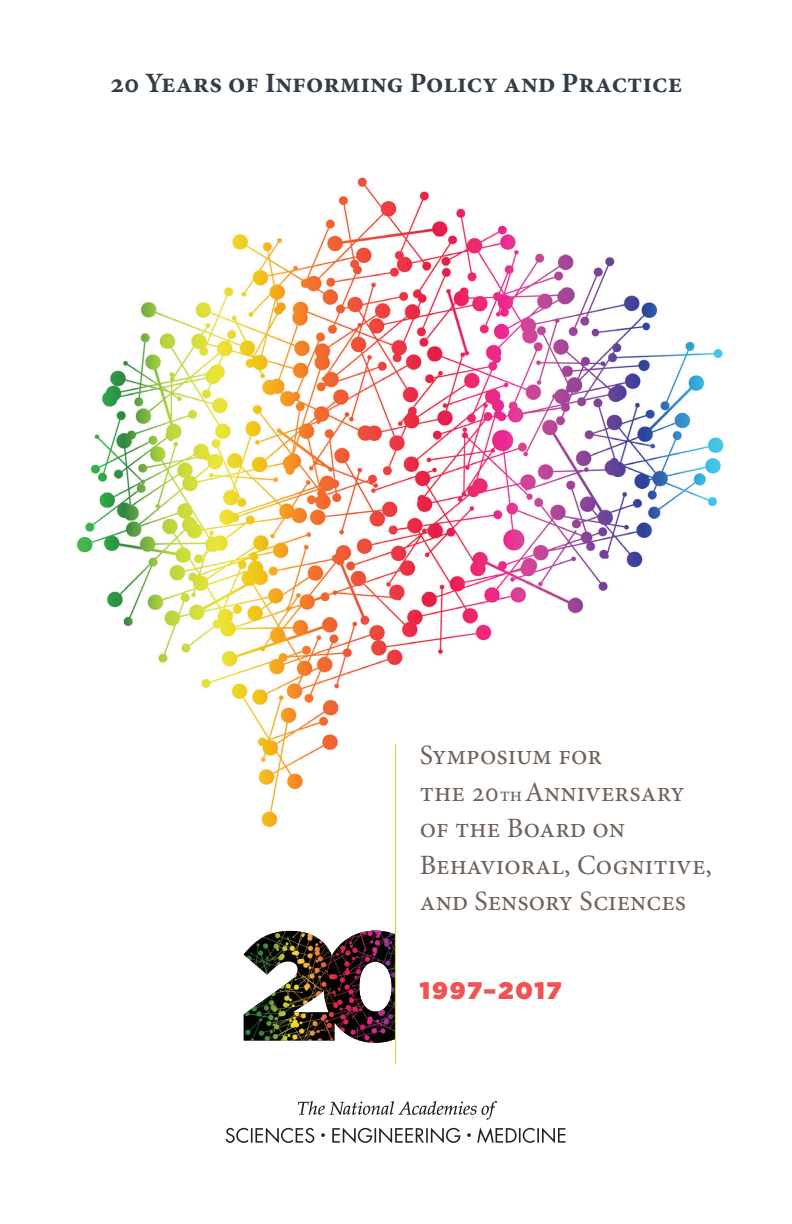
<style>
.page{position:relative;width:792px;height:1224px;background:#fff}
.page>*{position:absolute;margin:0;border:0;box-sizing:border-box;transform-origin:0 0}
.t1{font:28px/36.4px "Minion Pro";color:#6f6259}
.t2{font:700 28px "Minion Pro";color:#323d47}
.t3{font:900 24px "Gotham";letter-spacing:.085em;color:#f05353}
.s1{font-size:20px}
</style>
<div class="page">
<img style="left:77px;top:177px;width:647px;height:674px">
<img style="left:244px;top:931px;width:151px;height:112px">
<hr style="left:395px;top:744px;width:1px;height:320px;background:#c9db3c">
<svg style="left:298px;top:1101px;width:199px;height:19px"></svg>
<svg style="left:226px;top:1127px;width:340px;height:16px"></svg>
<p class="t2" style="left:110px;top:64px;width:574px">20 Years of Informing Policy and Practice</p>
<p class="t1" style="left:420px;top:737px;width:294px">Symposium for<br>the 20<span class="s1">th</span>Anniversary of the Board on<br>Behavioral, Cognitive, and Sensory Sciences</p>
<p class="t3" style="left:420px;top:973px;width:143px">1997–2017</p>
</div>
